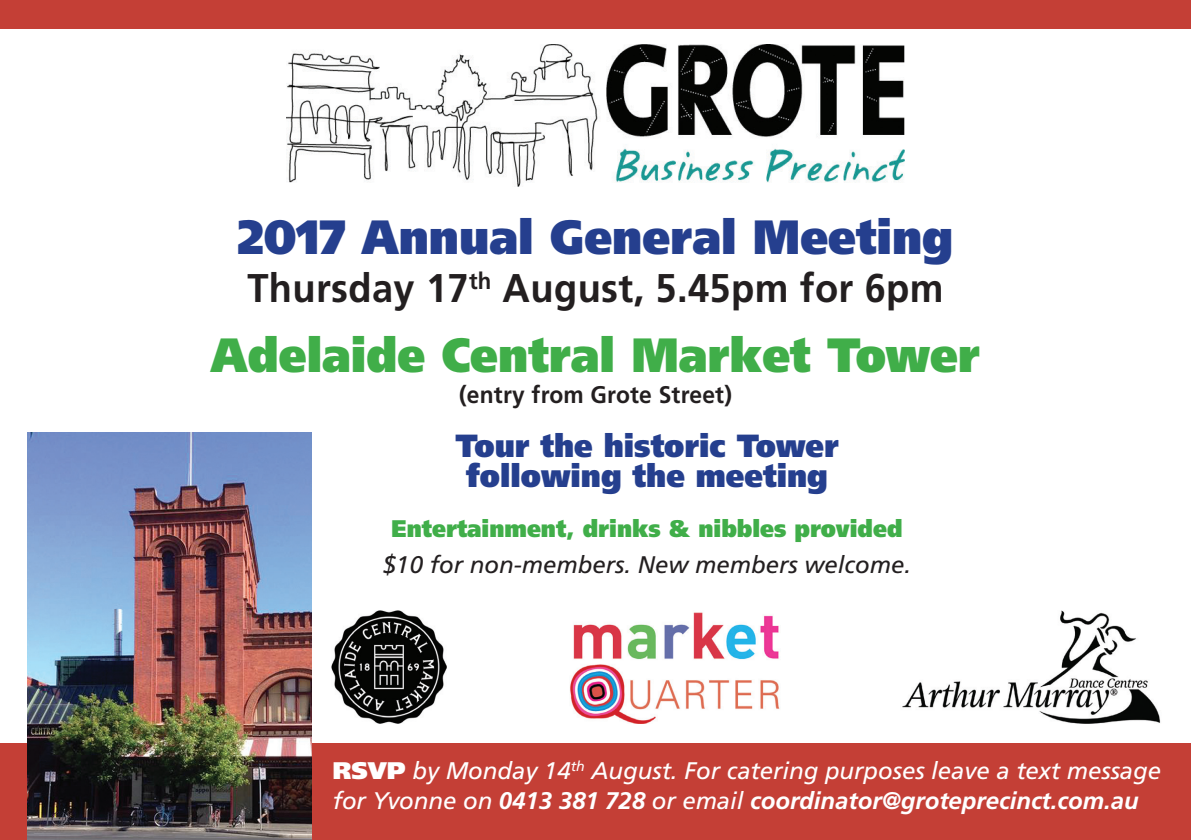
<style>
.page{position:relative;width:1191px;height:840px;background:#fff}
.page>*{position:absolute;margin:0;border:0;box-sizing:border-box;transform-origin:0 0}
.t1{font:900 48px "Frutiger";color:#40ae49;scale:.92 1}
.t2{font:900 48px "Frutiger";color:#253f8e;scale:.92 1}
.t3{font:700 40px "Frutiger";letter-spacing:.01em;color:#231f20;scale:.95 1}
.t4{font:900 32px/30px "Frutiger";color:#253f8e;text-align:center;scale:.92 1}
.t5{font:italic 24px/30px "Frutiger";color:#fff}
.t6{font:900 24px "Frutiger";color:#40ae49;scale:.92 1}
.t7{font:italic 24px "Frutiger";color:#231f20}
.t8{font:700 24px "Frutiger";letter-spacing:.01em;color:#231f20;scale:.95 1}
.s1{font-weight:900;font-style:normal}
.s2{font-weight:700}
</style>
<div class="page">
<div style="left:0;top:743px;width:1191px;height:96px;background:#c43f36"></div>
<img style="left:287px;top:44px;width:617px;height:142px">
<img style="left:570px;top:612px;width:210px;height:111px">
<div style="left:0;top:0;width:1191px;height:28px;background:#c43f36"></div>
<img style="left:28px;top:432px;width:284px;height:407px">
<img style="left:902px;top:610px;width:259px;height:113px">
<img style="left:332px;top:610px;width:115px;height:113px">
<h1 class="t2" style="left:238px;top:208px;width:779px">2017 Annual General Meeting</h1>
<h2 class="t3" style="left:247px;top:264px;width:734px">Thursday 17<sup>th</sup> August, 5.45pm for 6pm</h2>
<h1 class="t1" style="left:211px;top:326px;width:837px">Adelaide Central Market Tower</h1>
<p class="t8" style="left:459px;top:380px;width:289px">(entry from Grote Street)</p>
<h3 class="t4" style="left:455px;top:430px;width:418px">Tour the historic Tower following the meeting</h3>
<p class="t6" style="left:391px;top:513px;width:557px">Entertainment, drinks &amp; nibbles provided</p>
<p class="t7" style="left:383px;top:550px;width:530px">$10 for non-members. New members welcome.</p>
<p class="t5" style="left:333px;top:755px;width:830px"><span class="s1">RSVP</span> by Monday 14<sup>th</sup> August. For catering purposes leave a text message for Yvonne on <span class="s2">0413 381 728</span> or email <span class="s2">coordinator@groteprecinct.com.au</span></p>
</div>
